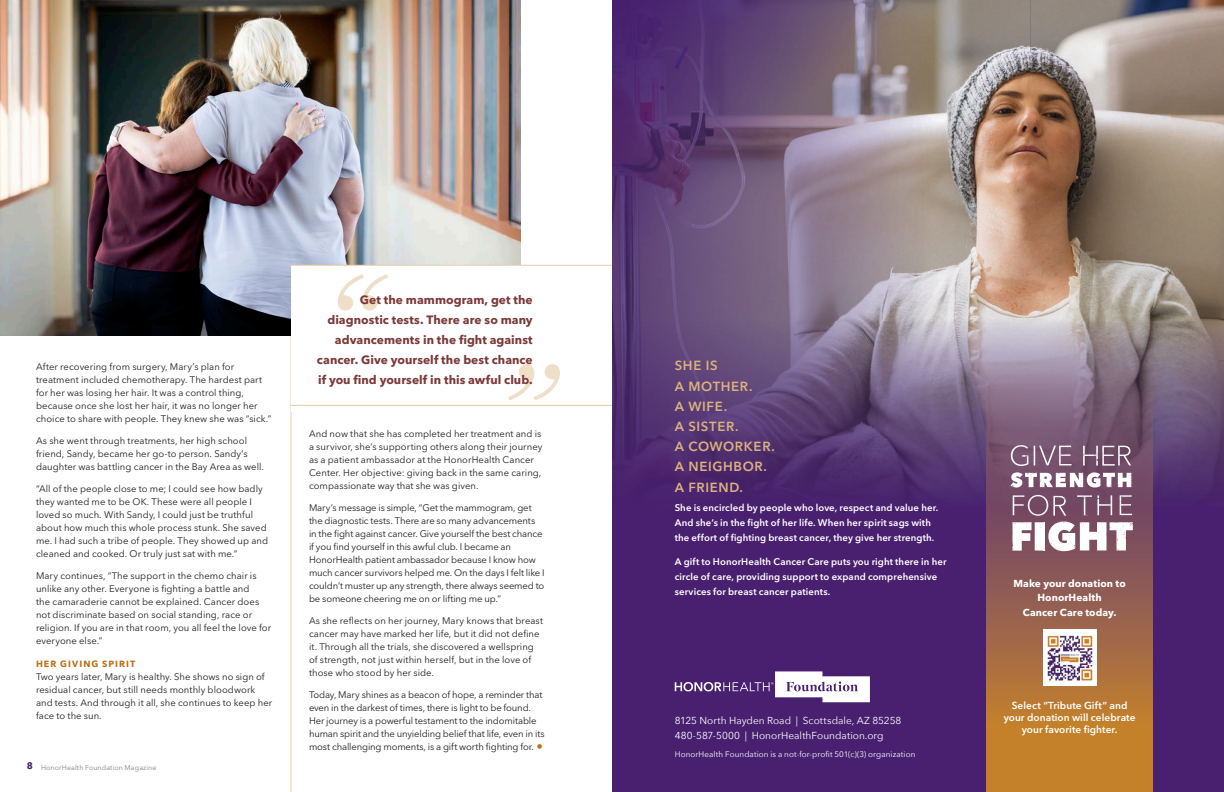
<style>
.page{position:relative;width:1224px;height:792px;background:#fff}
.page>*{position:absolute;margin:0;border:0;box-sizing:border-box;transform-origin:0 0}
.t1{font:italic 131px "Nantes";color:#efdec8}
.t2{font:600 13.1px/20.2px "Avenir Next LT Pro";letter-spacing:.05em;color:#dbb27d}
.t3{font:700 12px/20px "Avenir Next LT Pro";letter-spacing:.005em;color:#7b3938;text-align:right}
.t4{font:10.1px/15.2px "Avenir Next";color:#fff}
.t5{font:600 10.1px/12.1px "Avenir Next LT Pro";letter-spacing:.005em;color:#fff;text-align:center}
.t6{font:700 10.1px/14.2px "Avenir Next LT Pro";letter-spacing:.01em;color:#fff;text-align:center}
.t7{font:600 9.6px/15.2px "Avenir Next LT Pro";letter-spacing:.01em;color:#fff}
.t8{font:9.5px/13px "Avenir Next LT Pro";letter-spacing:.005em;color:#231f20}
.t9{font:9.5px/13px "Avenir Next LT Pro";letter-spacing:-.015em;color:#231f20}
.t10{font:700 9px "Avenir Next";letter-spacing:.115em;color:#bb7118}
.t11{font:8.1px "Avenir Next";letter-spacing:.01em;color:#fff}
.t12{font:7px "Avenir Next LT Pro";letter-spacing:.015em;color:#818283}
.s1{font-weight:700;font-size:9.5px;color:#48206f}
.s2{font-size:13px;color:#bb7118}
</style>
<div class="page">
<hr style="left:291px;top:0;width:1px;height:792px;background:#e8cba9">
<img style="left:0;top:0;width:521px;height:336px">
<div style="left:291px;top:265px;width:321px;height:147px;background:#fff"></div>
<hr style="left:291px;top:265px;width:321px;height:1px;background:#e8cba9">
<div style="left:612px;top:0;width:612px;height:792px;background:#48206f"></div>
<img style="left:612px;top:320px;width:35px;height:139px">
<img style="left:647px;top:320px;width:577px;height:185px">
<div style="left:987px;top:505px;width:166px;height:287px;background:linear-gradient(to bottom,#744868,#d28b21)"></div>
<div style="left:1043px;top:630px;width:53px;height:56px;background:#fff"></div>
<img style="left:1047px;top:635px;width:46px;height:46px">
<svg style="left:1010px;top:472px;width:121px;height:16px;background:#beacb9"></svg>
<svg style="left:1012px;top:495px;width:121px;height:57px;background:#ab8f9d"></svg>
<svg style="left:1034px;top:446px;width:38px;height:19px"></svg>
<svg style="left:1011px;top:445px;width:17px;height:21px"></svg>
<svg style="left:1083px;top:446px;width:48px;height:20px"></svg>
<img style="left:642px;top:0;width:528px;height:57px">
<img style="left:1170px;top:0;width:54px;height:320px">
<img style="left:612px;top:57px;width:375px;height:263px">
<img style="left:1153px;top:57px;width:17px;height:263px">
<img style="left:987px;top:52px;width:166px;height:268px">
<svg style="left:675px;top:671px;width:195px;height:31px"></svg>
<hr style="left:291px;top:405px;width:321px;height:1px;background:#e8cba9">
<p class="t8" style="left:36px;top:360px;width:237px">After recovering from surgery, Mary’s plan for treatment included chemotherapy. The hardest part for her was losing her hair. It was a control thing, because once she lost her hair, it was no longer her choice to share with people. They knew she was “sick.”</p>
<p class="t8" style="left:36px;top:434px;width:230px">As she went through treatments, her high school friend, Sandy, became her go-to person. Sandy’s daughter was battling cancer in the Bay Area as well.</p>
<p class="t8" style="left:36px;top:482px;width:234px">“All of the people close to me; I could see how badly they wanted me to be OK. These were all people I loved so much. With Sandy, I could just be truthful about how much this whole process stunk. She saved me. I had such a tribe of people. They showed up and cleaned and cooked. Or truly just sat with me.”</p>
<p class="t8" style="left:36px;top:569px;width:237px">Mary continues, “The support in the chemo chair is unlike any other. Everyone is fighting a battle and<br>the camaraderie cannot be explained. Cancer does not discriminate based on social standing, race or religion. If you are in that room, you all feel the love for everyone else.”</p>
<p class="t10" style="left:36px;top:656px;width:101px">HER GIVING SPIRIT</p>
<p class="t8" style="left:36px;top:670px;width:238px">Two years later, Mary is healthy. She shows no sign of residual cancer, but still needs monthly bloodwork and tests. And through it all, she continues to keep her face to the sun.</p>
<p class="t12" style="left:27px;top:763px;width:131px"><span class="s1">8</span> HonorHealth Foundation Magazine</p>
<h1 class="t1" style="left:325px;top:228px;width:56px">“</h1>
<p class="t3" style="left:317px;top:290px;width:217px">Get the mammogram, get the diagnostic tests. There are so many advancements in the fight against cancer. Give yourself the best chance if you find yourself in this awful club.</p>
<h1 class="t1" style="left:497px;top:319px;width:58px">”</h1>
<p class="t8" style="left:309px;top:427px;width:235px">And now that she has completed her treatment and is a survivor, she’s supporting others along their journey as a patient ambassador at the HonorHealth Cancer Center. Her objective: giving back in the same caring, compassionate way that she was given.</p>
<p class="t9" style="left:309px;top:501px;width:237px">Mary’s message is simple, “Get the mammogram, get the diagnostic tests. There are so many advancements in the fight against cancer. Give yourself the best chance if you find yourself in this awful club. I became an HonorHealth patient ambassador because I know how much cancer survivors helped me. On the days I felt like I couldn’t muster up any strength, there always seemed to be someone cheering me on or lifting me up.”</p>
<p class="t8" style="left:309px;top:614px;width:236px">As she reflects on her journey, Mary knows that breast cancer may have marked her life, but it did not define it. Through all the trials, she discovered a wellspring of strength, not just within herself, but in the love of those who stood by her side.</p>
<p class="t9" style="left:309px;top:688px;width:237px">Today, Mary shines as a beacon of hope, a reminder that even in the darkest of times, there is light to be found.<br>Her journey is a powerful testament to the indomitable human spirit and the unyielding belief that life, even in its most challenging moments, is a gift worth fighting for. <span class="s2">•</span></p>
<h2 class="t2" style="left:675px;top:356px;width:102px">SHE IS<br>A MOTHER.<br>A WIFE.<br>A SISTER.<br>A COWORKER.<br>A NEIGHBOR.<br>A FRIEND.</h2>
<p class="t7" style="left:675px;top:500px;width:265px">She is encircled by people who love, respect and value her.<br>And she’s in the fight of her life. When her spirit sags with the effort of fighting breast cancer, they give her strength.</p>
<p class="t7" style="left:675px;top:554px;width:273px">A gift to HonorHealth Cancer Care puts you right there in her circle of care, providing support to expand comprehensive services for breast cancer patients.</p>
<p class="t4" style="left:675px;top:713px;width:228px">8125 North Hayden Road | Scottsdale, AZ 85258<br>480-587-5000 | HonorHealthFoundation.org</p>
<p class="t11" style="left:675px;top:747px;width:242px">HonorHealth Foundation is a not-for-profit 501(c)(3) organization</p>
<p class="t6" style="left:1013px;top:577px;width:114px">Make your donation to<br>HonorHealth<br>Cancer Care today.</p>
<p class="t5" style="left:1004px;top:699px;width:133px">Select “Tribute Gift” and your donation will celebrate your favorite fighter.</p>
</div>
